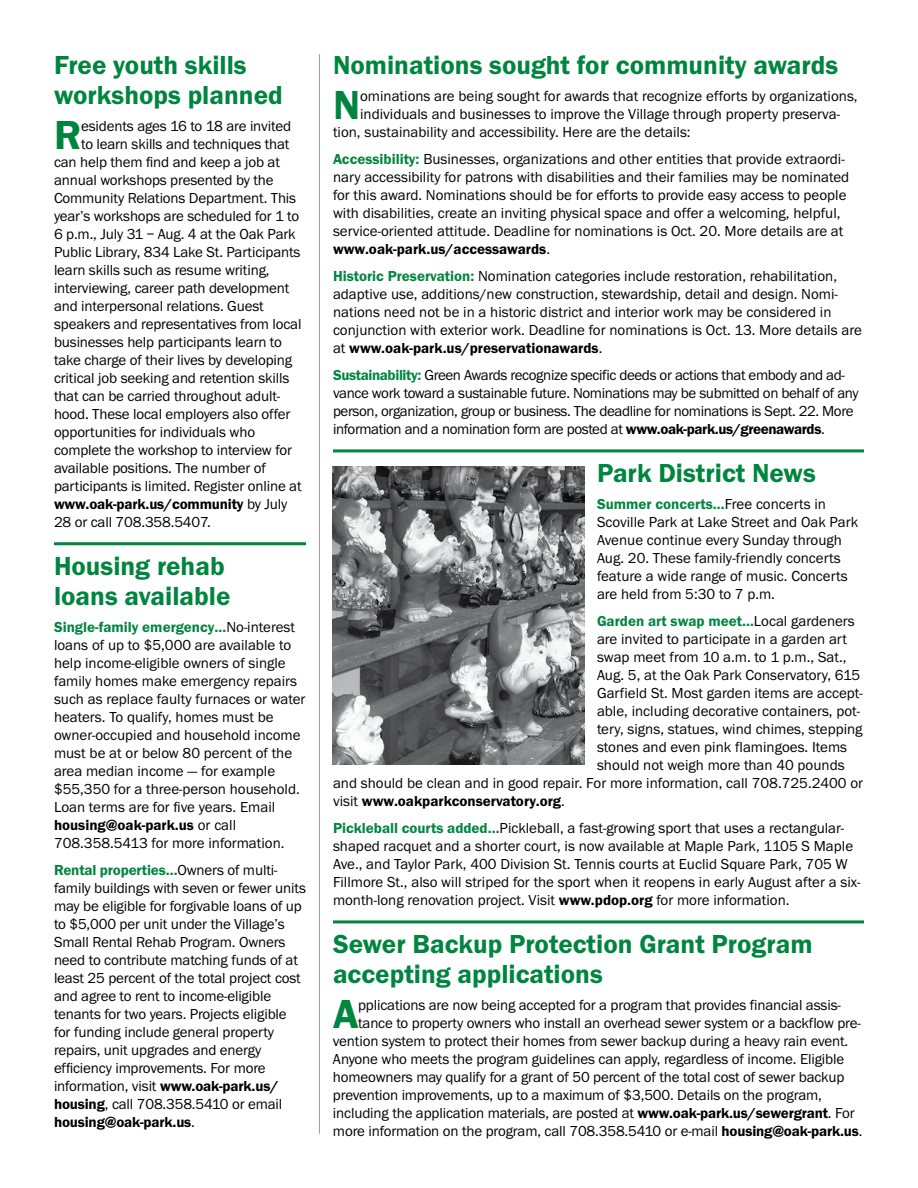
<style>
.page{position:relative;width:918px;height:1188px;background:#fff}
.page>*{position:absolute;margin:0;border:0;box-sizing:border-box;transform-origin:0 0}
.t1{font:600 42px "Franklin Gothic EF";color:#00853f}
.t2{font:600 27px/30px "Franklin Gothic EF";color:#00853f}
.t3{font:15px/18px "Franklin Gothic EF";letter-spacing:-.01em;color:#000}
.t4{font:600 15px "Franklin Gothic EF";color:#000}
.t5{font:600 15px "Franklin Gothic EF";color:#00853f}
.s1{font-weight:400}
.s2{font-weight:600;color:#00853f}
.s3{font-weight:600}
.s4{font-weight:400;color:#000}
</style>
<div class="page">
<hr style="left:319px;top:54px;width:1px;height:1080px;background:#6d6e71">
<hr style="left:54px;top:542px;width:252px;height:3px;background:#00853f">
<hr style="left:333px;top:449px;width:531px;height:3px;background:#00853f">
<hr style="left:333px;top:920px;width:531px;height:3px;background:#00853f">
<img style="left:333px;top:467px;width:252px;height:298px">
<h2 class="t2" style="left:54px;top:50px;width:230px">Free youth skills workshops planned</h2>
<h1 class="t1" style="left:54px;top:111px;width:29px">R</h1>
<p class="t3" style="left:81px;top:118px;width:211px">esidents ages 16 to 18 are invited</p>
<p class="t3" style="left:81px;top:136px;width:210px">to learn skills and techniques that</p>
<p class="t3" style="left:54px;top:154px;width:228px">can help them find and keep a job at</p>
<p class="t3" style="left:54px;top:172px;width:221px">annual workshops presented by the</p>
<p class="t3" style="left:54px;top:190px;width:244px">Community Relations Department. This</p>
<p class="t3" style="left:54px;top:208px;width:247px">year’s workshops are scheduled for 1 to</p>
<p class="t3" style="left:54px;top:226px;width:243px">6 p.m., July 31 – Aug. 4 at the Oak Park</p>
<p class="t3" style="left:54px;top:244px;width:248px">Public Library, 834 Lake St. Participants</p>
<p class="t3" style="left:54px;top:262px;width:217px">learn skills such as resume writing,</p>
<p class="t3" style="left:54px;top:280px;width:237px">interviewing, career path development</p>
<p class="t3" style="left:54px;top:298px;width:211px">and interpersonal relations. Guest</p>
<p class="t3" style="left:54px;top:316px;width:249px">speakers and representatives from local</p>
<p class="t3" style="left:54px;top:334px;width:229px">businesses help participants learn to</p>
<p class="t3" style="left:54px;top:352px;width:240px">take charge of their lives by developing</p>
<p class="t3" style="left:54px;top:370px;width:237px">critical job seeking and retention skills</p>
<p class="t3" style="left:54px;top:388px;width:228px">that can be carried throughout adult-</p>
<p class="t3" style="left:54px;top:406px;width:238px">hood. These local employers also offer</p>
<p class="t3" style="left:54px;top:424px;width:203px">opportunities for individuals who</p>
<p class="t3" style="left:54px;top:442px;width:239px">complete the workshop to interview for</p>
<p class="t3" style="left:54px;top:460px;width:213px">available positions. The number of</p>
<p class="t3" style="left:54px;top:478px;width:249px">participants is limited. Register online at</p>
<p class="t4" style="left:54px;top:496px;width:235px">www.oak-park.us/community <span class="s1">by July</span></p>
<p class="t3" style="left:54px;top:514px;width:158px">28 or call 708.358.5407.</p>
<h2 class="t2" style="left:54px;top:551px;width:178px">Housing rehab loans available</h2>
<p class="t3" style="left:54px;top:619px;width:253px"><span class="s2">Single-family emergency…</span>No-interest loans of up to $5,000 are available to help income-eligible owners of single family homes make emergency repairs such as replace faulty furnaces or water heaters. To qualify, homes must be owner-occupied and household income must be at or below 80 percent of the area median income — for example $55,350 for a three-person household.<br>Loan terms are for five years. Email <span class="s3">housing@oak-park.us</span> or call 708.358.5413 for more information.</p>
<p class="t3" style="left:54px;top:862px;width:254px"><span class="s2">Rental properties…</span>Owners of multi&shy;family buildings with seven or fewer units may be eligible for forgivable loans of up to $5,000 per unit under the Village’s Small Rental Rehab Program. Owners need to contribute matching funds of at least 25 percent of the total project cost and agree to rent to income-eligible tenants for two years. Projects eligible for funding include general property repairs, unit upgrades and energy efficiency improvements. For more information, visit <span class="s3">www.oak-park.us/ housing</span>, call 708.358.5410 or email <span class="s3">housing@oak-park.us</span>.</p>
<h2 class="t2" style="left:333px;top:51px;width:507px">Nominations sought for community awards</h2>
<h1 class="t1" style="left:333px;top:82px;width:29px">N</h1>
<p class="t3" style="left:360px;top:88px;width:499px">ominations are being sought for awards that recognize efforts by organizations,</p>
<p class="t3" style="left:360px;top:106px;width:481px">individuals and businesses to improve the Village through property preserva-</p>
<p class="t3" style="left:333px;top:124px;width:359px">tion, sustainability and accessibility. Here are the details:</p>
<p class="t3" style="left:333px;top:151px;width:518px"><span class="s2">Accessibility:</span> Businesses, organizations and other entities that provide extraordi&shy;nary accessibility for patrons with disabilities and their families may be nominated for this award. Nominations should be for efforts to provide easy access to people with disabilities, create an inviting physical space and offer a welcoming, helpful, service-oriented attitude. Deadline for nominations is Oct. 20. More details are at <span class="s3">www.oak-park.us/accessawards</span>.</p>
<p class="t3" style="left:333px;top:268px;width:530px"><span class="s2">Historic Preservation:</span> Nomination categories include restoration, rehabilitation, adaptive use, additions/new construction, stewardship, detail and design. Nomi&shy;nations need not be in a historic district and interior work may be considered in conjunction with exterior work. Deadline for nominations is Oct. 13. More details are at <span class="s3">www.oak-park.us/preservationawards</span>.</p>
<p class="t3" style="left:333px;top:367px;width:527px"><span class="s2">Sustainability:</span> Green Awards recognize specific deeds or actions that embody and ad&shy;vance work toward a sustainable future. Nominations may be submitted on behalf of any person, organization, group or business. The deadline for nominations is Sept. 22. More information and a nomination form are posted at <span class="s3">www.oak-park.us/greenawards</span>.</p>
<h2 class="t2" style="left:597px;top:459px;width:220px">Park District News</h2>
<p class="t3" style="left:597px;top:496px;width:263px"><span class="s2">Summer concerts…</span>Free concerts in Scoville Park at Lake Street and Oak Park Avenue continue every Sunday through Aug. 20. These family-friendly concerts feature a wide range of music. Concerts are held from 5:30 to 7 p.m.</p>
<p class="t5" style="left:597px;top:613px;width:259px">Garden art swap meet…<span class="s4">Local gardeners</span></p>
<p class="t3" style="left:597px;top:631px;width:251px">are invited to participate in a garden art</p>
<p class="t3" style="left:597px;top:649px;width:251px">swap meet from 10 a.m. to 1 p.m., Sat.,</p>
<p class="t3" style="left:597px;top:667px;width:265px">Aug. 5, at the Oak Park Conservatory, 615</p>
<p class="t3" style="left:597px;top:685px;width:267px">Garfield St. Most garden items are accept-</p>
<p class="t3" style="left:597px;top:703px;width:265px">able, including decorative containers, pot-</p>
<p class="t3" style="left:597px;top:721px;width:267px">tery, signs, statues, wind chimes, stepping</p>
<p class="t3" style="left:597px;top:739px;width:252px">stones and even pink flamingoes. Items</p>
<p class="t3" style="left:597px;top:757px;width:249px">should not weigh more than 40 pounds</p>
<p class="t3" style="left:333px;top:775px;width:532px">and should be clean and in good repair. For more information, call 708.725.2400 or</p>
<p class="t4" style="left:333px;top:793px;width:233px"><span class="s1">visit</span> www.oakparkconservatory.org<span class="s1">.</span></p>
<p class="t3" style="left:333px;top:820px;width:529px"><span class="s2">Pickleball courts added…</span>Pickleball, a fast-growing sport that uses a rectangular&shy;shaped racquet and a shorter court, is now available at Maple Park, 1105 S Maple Ave., and Taylor Park, 400 Division St. Tennis courts at Euclid Square Park, 705 W Fillmore St., also will striped for the sport when it reopens in early August after a six&shy;month-long renovation project. Visit <span class="s3">www.pdop.org</span> for more information.</p>
<h2 class="t2" style="left:333px;top:930px;width:481px">Sewer Backup Protection Grant Program accepting applications</h2>
<h1 class="t1" style="left:333px;top:991px;width:27px">A</h1>
<p class="t3" style="left:358px;top:997px;width:484px">pplications are now being accepted for a program that provides financial assis-</p>
<p class="t3" style="left:358px;top:1015px;width:504px">tance to property owners who install an overhead sewer system or a backflow pre-</p>
<p class="t3" style="left:333px;top:1033px;width:517px">vention system to protect their homes from sewer backup during a heavy rain event.</p>
<p class="t3" style="left:333px;top:1051px;width:513px">Anyone who meets the program guidelines can apply, regardless of income. Eligible</p>
<p class="t3" style="left:333px;top:1069px;width:513px">homeowners may qualify for a grant of 50 percent of the total cost of sewer backup</p>
<p class="t3" style="left:333px;top:1087px;width:491px">prevention improvements, up to a maximum of $3,500. Details on the program,</p>
<p class="t3" style="left:333px;top:1105px;width:523px">including the application materials, are posted at <span class="s3">www.oak-park.us/sewergrant</span>. For</p>
<p class="t3" style="left:333px;top:1123px;width:531px">more information on the program, call 708.358.5410 or e-mail <span class="s3">housing@oak-park.us</span>.</p>
</div>
